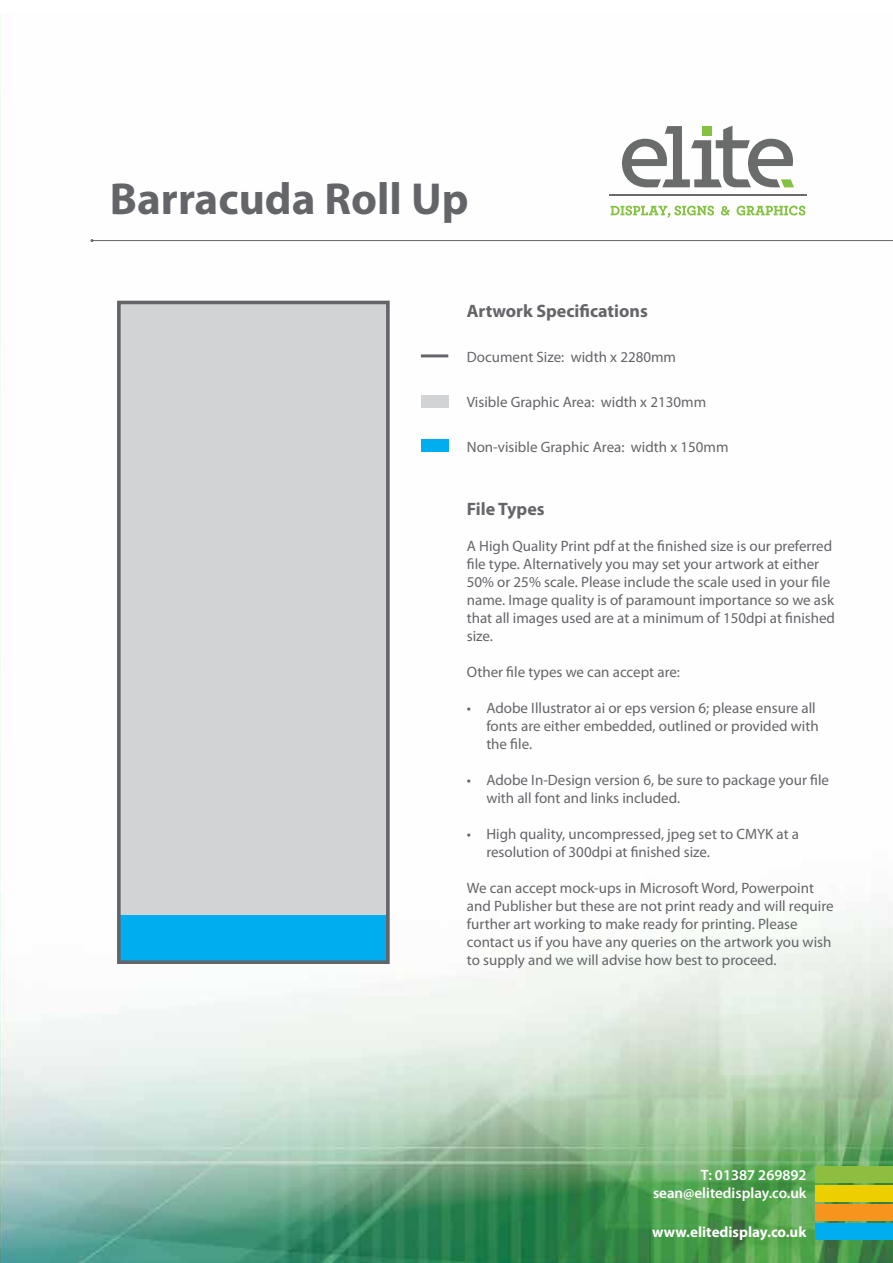
<style>
.page{position:relative;width:893px;height:1263px;background:#fff}
.page>*{position:absolute;margin:0;border:0;box-sizing:border-box;transform-origin:0 0}
.t1{font:700 45px "Myriad Pro";color:#646569}
.t2{font:700 18px "Myriad Pro";color:#646569}
.t3{font:15px/18px "Myriad Pro";color:#646569}
.t4{font:600 15px/18px "Myriad Pro";color:#fff;text-align:right}
.t5{font:700 15px "Myriad Pro";color:#fff}
</style>
<div class="page">
<img style="left:1px;top:125px;width:892px;height:1138px">
<div style="left:119px;top:302px;width:270px;height:618px;background:#d1d3d4"></div>
<div style="left:118px;top:915px;width:269px;height:48px;background:#00aeef"></div>
<hr style="left:92px;top:240px;width:801px;height:1px;background:#646569">
<div style="left:117px;top:301px;width:273px;height:663px;border:4px solid #646569"></div>
<div style="left:421px;top:440px;width:27px;height:12px;background:#00aeef"></div>
<div style="left:421px;top:395px;width:27px;height:12px;background:#d1d3d4"></div>
<hr style="left:421px;top:354px;width:27px;height:3px;background:#646569">
<div style="left:816px;top:1166px;width:77px;height:16px;background:#8ebe3f"></div>
<div style="left:816px;top:1185px;width:77px;height:16px;background:#edce00"></div>
<div style="left:816px;top:1204px;width:77px;height:16px;background:#f7941e"></div>
<div style="left:816px;top:1223px;width:77px;height:16px;background:#00aeef"></div>
<svg style="left:611px;top:206px;width:103px;height:12px"></svg>
<svg style="left:721px;top:206px;width:9px;height:10px"></svg>
<svg style="left:736px;top:206px;width:69px;height:9px"></svg>
<svg style="left:622px;top:126px;width:172px;height:61px"></svg>
<div style="left:702px;top:126px;width:9px;height:10px;background:#84c241"></div>
<hr style="left:609px;top:194px;width:197px;height:2px;background:#6a6c6c">
<h1 class="t1" style="left:110px;top:170px;width:360px">Barracuda Roll Up</h1>
<p class="t2" style="left:467px;top:299px;width:183px">Artwork Specifications</p>
<p class="t3" style="left:467px;top:347px;width:211px">Document Size: width x 2280mm</p>
<p class="t3" style="left:467px;top:392px;width:241px">Visible Graphic Area: width x 2130mm</p>
<p class="t3" style="left:467px;top:437px;width:263px">Non-visible Graphic Area: width x 150mm</p>
<p class="t2" style="left:467px;top:497px;width:79px">File Types</p>
<p class="t3" style="left:467px;top:536px;width:370px">A High Quality Print pdf at the finished size is our preferred file type. Alternatively you may set your artwork at either 50% or 25% scale. Please include the scale used in your file name. Image quality is of paramount importance so we ask that all images used are at a minimum of 150dpi at finished size.</p>
<p class="t3" style="left:467px;top:662px;width:215px">Other file types we can accept are:</p>
<p class="t3" style="left:486px;top:698px;width:334px;text-indent:-20px">• Adobe Illustrator ai or eps version 6; please ensure all fonts are either embedded, outlined or provided with the file.</p>
<p class="t3" style="left:486px;top:770px;width:344px;text-indent:-20px">• Adobe In-Design version 6, be sure to package your file with all font and links included.</p>
<p class="t3" style="left:486px;top:824px;width:314px;text-indent:-20px">• High quality, uncompressed, jpeg set to CMYK at a resolution of 300dpi at finished size.</p>
<p class="t3" style="left:467px;top:878px;width:368px">We can accept mock-ups in Microsoft Word, Powerpoint and Publisher but these are not print ready and will require further art working to make ready for printing. Please contact us if you have any queries on the artwork you wish to supply and we will advise how best to proceed.</p>
<p class="t4" style="left:653px;top:1165px;width:155px">T: 01387 269892 sean@elitedisplay.co.uk</p>
<p class="t5" style="left:652px;top:1222px;width:156px">www.elitedisplay.co.uk</p>
</div>
